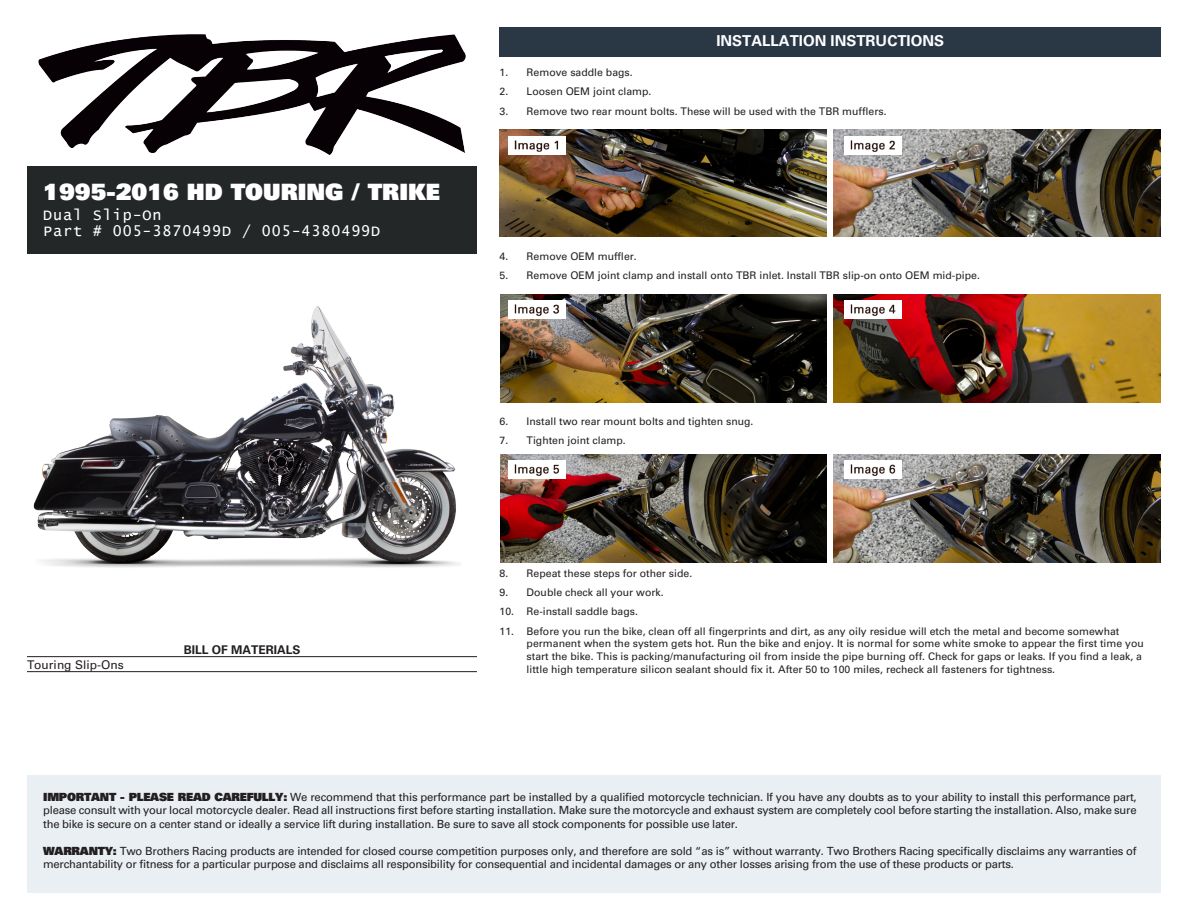
<style>
.page{position:relative;width:1188px;height:918px;background:#fff}
.page>*{position:absolute;margin:0;border:0;box-sizing:border-box;transform-origin:0 0}
.t1{font:900 22.5px "Univers";color:#fff}
.t2{font:15px "Lucida Console";letter-spacing:.06em;color:#fff}
.t3{font:700 15px "Univers";color:#fff}
.t4{font:700 12px "Univers";color:#231f20}
.t5{font:12px "Univers";color:#231f20}
.t6{font:11.25px/13.5px "Univers";letter-spacing:-.02em;color:#231f20;text-align:justify}
.t7{font:10.5px/12.6px "Univers";color:#231f20}
.s1{font-weight:900}
</style>
<div class="page">
<div style="left:27px;top:775px;width:1134px;height:118px;background:#e9eff2"></div>
<img style="left:38px;top:34px;width:428px;height:121px">
<div style="left:27px;top:166px;width:450px;height:88px;background:#242728"></div>
<hr style="left:27px;top:656px;width:450px;height:1px;background:#231f20">
<hr style="left:27px;top:671px;width:450px;height:1px;background:#231f20">
<div style="left:500px;top:27px;width:661px;height:30px;background:#2a3745"></div>
<img style="left:33px;top:306px;width:427px;height:262px">
<img style="left:834px;top:129px;width:327px;height:108px">
<img style="left:500px;top:129px;width:327px;height:108px">
<img style="left:508px;top:136px;width:58px;height:19px">
<img style="left:844px;top:136px;width:58px;height:18px">
<img style="left:834px;top:294px;width:327px;height:108px">
<img style="left:500px;top:294px;width:327px;height:108px">
<img style="left:500px;top:454px;width:326px;height:108px">
<img style="left:834px;top:454px;width:327px;height:108px">
<img style="left:844px;top:301px;width:58px;height:18px">
<img style="left:508px;top:301px;width:58px;height:18px">
<img style="left:508px;top:460px;width:58px;height:18px">
<img style="left:844px;top:460px;width:58px;height:18px">
<p class="t3" style="left:716px;top:32px;width:229px">INSTALLATION INSTRUCTIONS</p>
<p class="t1" style="left:43px;top:178px;width:398px">1995-2016 HD TOURING / TRIKE</p>
<p class="t2" style="left:43px;top:208px;width:120px">Dual Slip-On</p>
<p class="t2" style="left:43px;top:225px;width:339px">Part # 005-3870499D / 005-4380499D</p>
<p class="t5" style="left:27px;top:658px;width:98px">Touring Slip-Ons</p>
<p class="t4" style="left:184px;top:643px;width:118px">BILL OF MATERIALS</p>
<p class="t7" style="left:500px;top:66px;width:135px">1. Remove saddle bags.</p>
<p class="t7" style="left:500px;top:85px;width:153px">2. Loosen OEM joint clamp.</p>
<p class="t7" style="left:500px;top:105px;width:388px">3. Remove two rear mount bolts. These will be used with the TBR mufflers.</p>
<p class="t7" style="left:500px;top:250px;width:139px">4. Remove OEM muffler.</p>
<p class="t7" style="left:500px;top:269px;width:482px">5. Remove OEM joint clamp and install onto TBR inlet. Install TBR slip-on onto OEM mid-pipe.</p>
<p class="t7" style="left:500px;top:415px;width:255px">6. Install two rear mount bolts and tighten snug.</p>
<p class="t7" style="left:500px;top:434px;width:128px">7. Tighten joint clamp.</p>
<p class="t7" style="left:500px;top:567px;width:194px">8. Repeat these steps for other side.</p>
<p class="t7" style="left:500px;top:586px;width:166px">9. Double check all your work.</p>
<p class="t7" style="left:500px;top:605px;width:140px">10. Re-install saddle bags.</p>
<p class="t7" style="left:527px;top:625px;width:619px;text-indent:-27px">11. Before you run the bike, clean off all fingerprints and dirt, as any oily residue will etch the metal and become somewhat permanent when the system gets hot. Run the bike and enjoy. It is normal for some white smoke to appear the first time you start the bike. This is packing/manufacturing oil from inside the pipe burning off. Check for gaps or leaks. If you find a leak, a little high temperature silicon sealant should fix it. After 50 to 100 miles, recheck all fasteners for tightness.</p>
<p class="t6" style="left:43px;top:790px;width:1095px"><span class="s1">IMPORTANT - PLEASE READ CAREFULLY:</span> We recommend that this performance part be installed by a qualified motorcycle technician. If you have any doubts as to your ability to install this performance part, please consult with your local motorcycle dealer. Read all instructions first before starting installation. Make sure the motorcycle and exhaust system are completely cool before starting the installation. Also, make sure the bike is secure on a center stand or ideally a service lift during installation. Be sure to save all stock components for possible use later.</p>
<p class="t6" style="left:43px;top:844px;width:1095px"><span class="s1">WARRANTY:</span> Two Brothers Racing products are intended for closed course competition purposes only, and therefore are sold “as is” without warranty. Two Brothers Racing specifically disclaims any warranties of merchantability or fitness for a particular purpose and disclaims all responsibility for consequential and incidental damages or any other losses arising from the use of these products or parts.</p>
</div>
